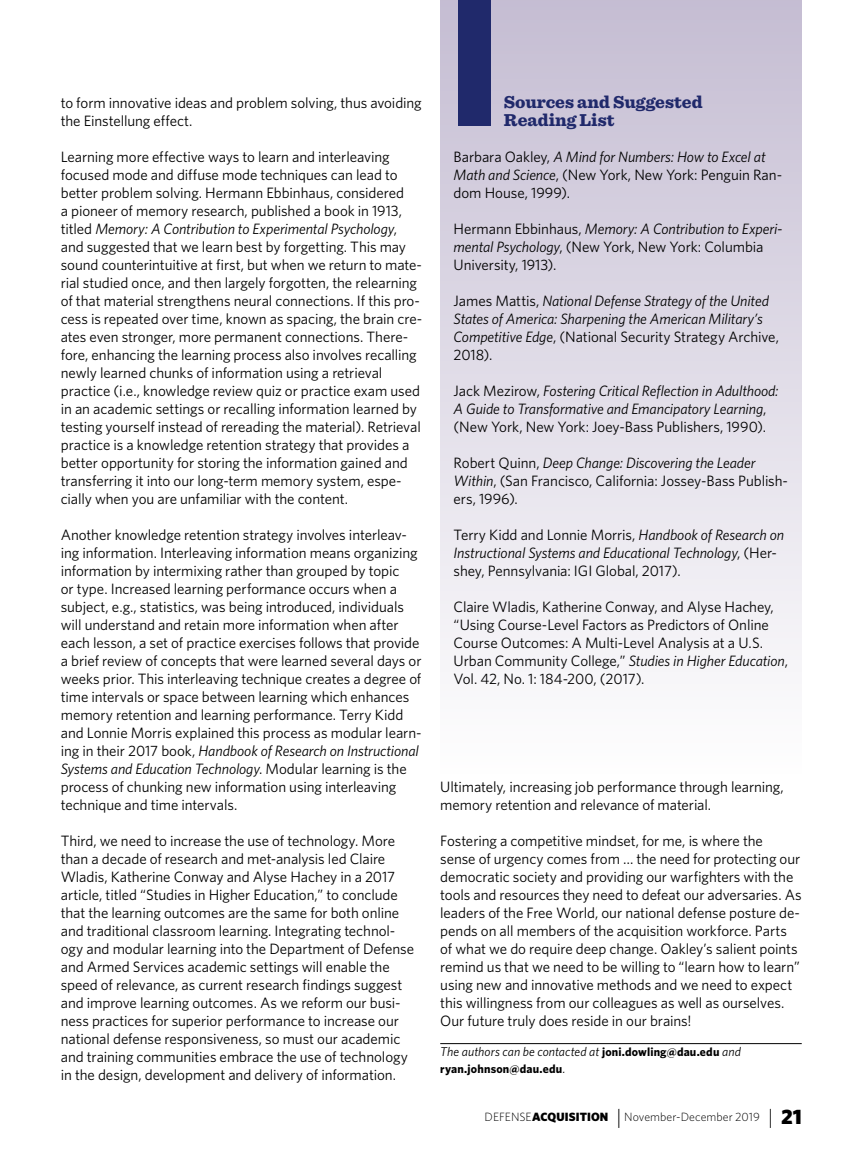
<style>
.page{position:relative;width:864px;height:1161px;background:#fff}
.page>*{position:absolute;margin:0;border:0;box-sizing:border-box;transform-origin:0 0}
.subhead1{font:900 18px/18px "Sentinel";color:#20296b}
.body_text{font:15px/18px "Whitney";letter-spacing:-.005em;color:#000}
.body_text-2{font:italic 15px/18px "Whitney";letter-spacing:-.01em;color:#000}
.bio{font:italic 12.75px "Whitney";letter-spacing:.005em;color:#000}
.t1{font:300 12px "Whitney";letter-spacing:.005em;color:#000}
.bio-2{font:700 12px "Whitney";letter-spacing:.015em;color:#000}
.s1{font-style:italic}
.s2{font-style:normal}
.s3{font-weight:700;font-style:normal;font-size:12px}
.s4{font-weight:400;font-style:italic;font-size:12.75px}
.s5{font-weight:900}
.s6{font-size:21px}
.s7{font-weight:900;font-size:21px}
</style>
<div class="page">
<hr style="left:440px;top:1043px;width:362px;height:1px;background:#000">
<div style="left:440px;top:0;width:362px;height:774px;background:linear-gradient(to bottom,#c4bcd2,#fefefe)"></div>
<div style="left:458px;top:0;width:32px;height:126px;background:#20296b"></div>
<p class="body_text" style="left:61px;top:94px;width:363px">to form innovative ideas and problem solving, thus avoiding the Einstellung effect.</p>
<p class="body_text" style="left:61px;top:148px;width:363px">Learning more effective ways to learn and interleaving focused mode and diffuse mode techniques can lead to better problem solving. Hermann Ebbinhaus, considered<br>a pioneer of memory research, published a book in 1913, titled <span class="s1">Memory: A Contribution to Experimental Psychology</span>, and suggested that we learn best by forgetting. This may sound counterintuitive at first, but when we return to mate&shy;rial studied once, and then largely forgotten, the relearning of that material strengthens neural connections. If this pro&shy;cess is repeated over time, known as spacing, the brain cre&shy;ates even stronger, more permanent connections. There&shy;fore, enhancing the learning process also involves recalling newly learned chunks of information using a retrieval practice (i.e., knowledge review quiz or practice exam used in an academic settings or recalling information learned by testing yourself instead of rereading the material). Retrieval practice is a knowledge retention strategy that provides a better opportunity for storing the information gained and transferring it into our long-term memory system, espe&shy;cially when you are unfamiliar with the content.</p>
<p class="body_text" style="left:61px;top:526px;width:362px">Another knowledge retention strategy involves interleav&shy;ing information. Interleaving information means organizing information by intermixing rather than grouped by topic<br>or type. Increased learning performance occurs when a subject, e.g., statistics, was being introduced, individuals will understand and retain more information when after each lesson, a set of practice exercises follows that provide a brief review of concepts that were learned several days or weeks prior. This interleaving technique creates a degree of time intervals or space between learning which enhances memory retention and learning performance. Terry Kidd and Lonnie Morris explained this process as modular learn&shy;ing in their 2017 book, <span class="s1">Handbook of Research on Instructional Systems and Education Technology</span>. Modular learning is the process of chunking new information using interleaving technique and time intervals.</p>
<p class="body_text" style="left:61px;top:832px;width:355px">Third, we need to increase the use of technology. More than a decade of research and met-analysis led Claire Wladis, Katherine Conway and Alyse Hachey in a 2017 article, titled “Studies in Higher Education,” to conclude that the learning outcomes are the same for both online and traditional classroom learning. Integrating technol&shy;ogy and modular learning into the Department of Defense and Armed Services academic settings will enable the speed of relevance, as current research findings suggest and improve learning outcomes. As we reform our busi&shy;ness practices for superior performance to increase our national defense responsiveness, so must our academic and training communities embrace the use of technology in the design, development and delivery of information.</p>
<h3 class="subhead1" style="left:504px;top:92px;width:200px">Sources and Suggested<br>Reading List</h3>
<p class="body_text" style="left:454px;top:148px;width:330px">Barbara Oakley, <span class="s1">A Mind for Numbers: How to Excel at<br>Math and Science</span>, (New York, New York: Penguin Ran&shy;dom House, 1999).</p>
<p class="body_text" style="left:454px;top:220px;width:330px">Hermann Ebbinhaus, <span class="s1">Memory: A Contribution to Experi&shy;mental Psychology</span>, (New York, New York: Columbia<br>University, 1913).</p>
<p class="body_text-2" style="left:454px;top:292px;width:327px"><span class="s2">James Mattis,</span> National Defense Strategy of the United States of America: Sharpening the American Military’s Competitive Edge<span class="s2">, (National Security Strategy Archive, 2018).</span></p>
<p class="body_text-2" style="left:454px;top:382px;width:327px"><span class="s2">Jack Mezirow,</span> Fostering Critical Reflection in Adulthood:<br>A Guide to Transformative and Emancipatory Learning<span class="s2">, (New York, New York: Joey-Bass Publishers, 1990).</span></p>
<p class="body_text" style="left:454px;top:454px;width:336px">Robert Quinn, <span class="s1">Deep Change: Discovering the Leader<br>Within</span>, (San Francisco, California: Jossey-Bass Publish&shy;ers, 1996).</p>
<p class="body_text" style="left:454px;top:526px;width:332px">Terry Kidd and Lonnie Morris, <span class="s1">Handbook of Research on<br>Instructional Systems and Educational Technology</span>, (Her&shy;shey, Pennsylvania: IGI Global, 2017).</p>
<p class="body_text" style="left:454px;top:598px;width:336px">Claire Wladis, Katherine Conway, and Alyse Hachey, “Using Course-Level Factors as Predictors of Online Course Outcomes: A Multi-Level Analysis at a U.S.<br>Urban Community College,” <span class="s1">Studies in Higher Education</span>, Vol. 42, No. 1: 184-200, (2017).</p>
<p class="body_text" style="left:440px;top:778px;width:345px">Ultimately, increasing job performance through learning, memory retention and relevance of material.</p>
<p class="body_text" style="left:440px;top:832px;width:363px">Fostering a competitive mindset, for me, is where the sense of urgency comes from … the need for protecting our democratic society and providing our warfighters with the tools and resources they need to defeat our adversaries. As leaders of the Free World, our national defense posture de&shy;pends on all members of the acquisition workforce. Parts of what we do require deep change. Oakley’s salient points remind us that we need to be willing to “learn how to learn” using new and innovative methods and we need to expect this willingness from our colleagues as well as ourselves.<br>Our future truly does reside in our brains!</p>
<p class="bio" style="left:440px;top:1044px;width:302px">The authors can be contacted at <span class="s3">joni.dowling@dau.edu</span> and</p>
<p class="bio-2" style="left:440px;top:1061px;width:127px">ryan.johnson@dau.edu<span class="s4">.</span></p>
<p class="t1" style="left:485px;top:1110px;width:319px">DEFENSE<span class="s5">ACQUISITION</span> <span class="s6">|</span> November-December 2019 <span class="s6">|</span> <span class="s7">21</span></p>
</div>
